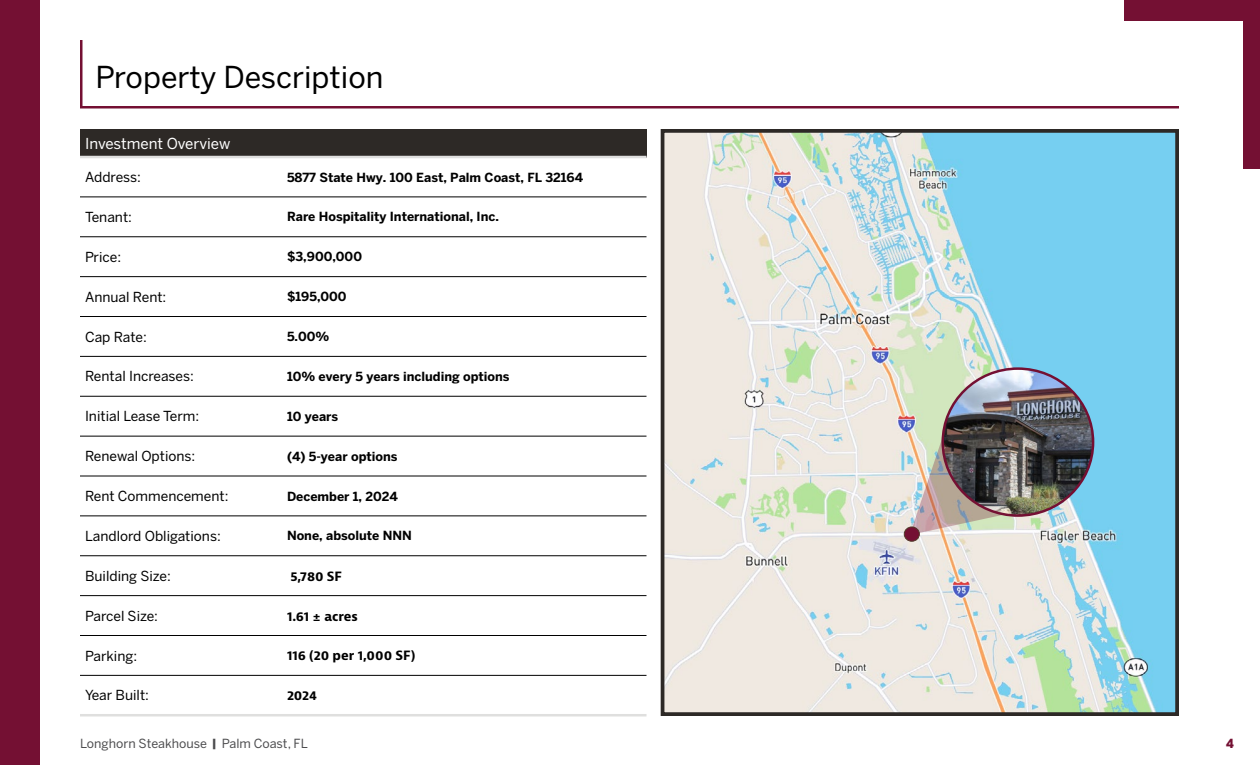
<style>
.page{position:relative;width:1260px;height:765px;background:#fff}
.page>*{position:absolute;margin:0;border:0;box-sizing:border-box;transform-origin:0 0}
.t1{font:30px "Benton Sans";color:#000}
.t2{font:15px "Benton Sans";color:#fff}
.t3{font:13.75px "Benton Sans";color:#000}
.t4{font:700 12.5px "Benton Sans";color:#000}
.t5{font:700 12.5px "Bernina Sans";letter-spacing:-.005em;color:#000}
.t6{font:12.5px "Benton Sans";color:#4d4d4f}
.t7{font:700 12.5px "ITC Avant Garde Pro";color:#741033}
.s1{font-family:"ITC Avant Garde Pro";font-weight:700}
</style>
<div class="page">
<hr style="left:80px;top:40px;width:2px;height:67px;background:#741033">
<hr style="left:80px;top:106px;width:1099px;height:2px;background:#741033">
<img style="left:666px;top:134px;width:508px;height:577px">
<div style="left:661px;top:129px;width:518px;height:587px;border:4px solid #2d2926"></div>
<div style="left:80px;top:129px;width:567px;height:28px;background:#2d2926"></div>
<svg style="left:80px;top:196px;width:567px;height:479px"></svg>
<hr style="left:80px;top:197px;width:202px;height:1px;background:#000">
<hr style="left:282px;top:197px;width:365px;height:1px;background:#000">
<hr style="left:80px;top:237px;width:202px;height:1px;background:#000">
<hr style="left:282px;top:237px;width:365px;height:1px;background:#000">
<hr style="left:80px;top:276px;width:202px;height:1px;background:#000">
<hr style="left:282px;top:276px;width:365px;height:1px;background:#000">
<hr style="left:80px;top:316px;width:202px;height:1px;background:#000">
<hr style="left:282px;top:316px;width:365px;height:1px;background:#000">
<hr style="left:80px;top:356px;width:202px;height:1px;background:#000">
<hr style="left:282px;top:356px;width:365px;height:1px;background:#000">
<hr style="left:80px;top:396px;width:202px;height:1px;background:#000">
<hr style="left:282px;top:396px;width:365px;height:1px;background:#000">
<hr style="left:80px;top:436px;width:202px;height:1px;background:#000">
<hr style="left:282px;top:436px;width:365px;height:1px;background:#000">
<hr style="left:80px;top:476px;width:202px;height:1px;background:#000">
<hr style="left:282px;top:476px;width:365px;height:1px;background:#000">
<hr style="left:80px;top:516px;width:202px;height:1px;background:#000">
<hr style="left:282px;top:516px;width:365px;height:1px;background:#000">
<hr style="left:80px;top:556px;width:202px;height:1px;background:#000">
<hr style="left:282px;top:556px;width:365px;height:1px;background:#000">
<hr style="left:80px;top:595px;width:202px;height:1px;background:#000">
<hr style="left:282px;top:595px;width:365px;height:1px;background:#000">
<hr style="left:80px;top:635px;width:202px;height:1px;background:#000">
<hr style="left:282px;top:635px;width:365px;height:1px;background:#000">
<hr style="left:80px;top:675px;width:202px;height:1px;background:#000">
<hr style="left:282px;top:675px;width:365px;height:1px;background:#000">
<hr style="left:80px;top:156px;width:202px;height:2px;background:#dfdfde">
<hr style="left:282px;top:156px;width:365px;height:2px;background:#dfdfde">
<hr style="left:80px;top:714px;width:202px;height:2px;background:#dfdfde">
<hr style="left:282px;top:714px;width:365px;height:2px;background:#dfdfde">
<div style="left:0;top:0;width:40px;height:765px;background:#741033"></div>
<img style="left:908px;top:433px;width:108px;height:105px">
<img style="left:943px;top:369px;width:150px;height:147px">
<div style="left:904px;top:527px;width:15px;height:14px;background:#741033;border-radius:50%"></div>
<div style="left:904px;top:527px;width:16px;height:15px;border:1px solid #513728;border-radius:50%"></div>
<div style="left:1244px;top:1px;width:16px;height:168px;background:#741033"></div>
<div style="left:1125px;top:0;width:135px;height:20px;background:#741033"></div>
<h1 class="t1" style="left:95px;top:59px;width:290px">Property Description</h1>
<p class="t2" style="left:85px;top:134px;width:147px">Investment Overview</p>
<p class="t3" style="left:85px;top:169px;width:57px">Address:</p>
<p class="t4" style="left:287px;top:170px;width:298px">5877 State Hwy. 100 East, Palm Coast, FL 32164</p>
<p class="t3" style="left:85px;top:209px;width:49px">Tenant:</p>
<p class="t4" style="left:287px;top:209px;width:213px">Rare Hospitality International, Inc.</p>
<p class="t3" style="left:85px;top:249px;width:38px">Price:</p>
<p class="t4" style="left:287px;top:249px;width:77px">$3,900,000</p>
<p class="t3" style="left:85px;top:289px;width:83px">Annual Rent:</p>
<p class="t4" style="left:287px;top:289px;width:61px">$195,000</p>
<p class="t3" style="left:85px;top:328px;width:63px">Cap Rate:</p>
<p class="t4" style="left:287px;top:329px;width:44px">5.00%</p>
<p class="t3" style="left:85px;top:368px;width:110px">Rental Increases:</p>
<p class="t4" style="left:287px;top:369px;width:224px">10% every 5 years including options</p>
<p class="t3" style="left:85px;top:408px;width:116px">Initial Lease Term:</p>
<p class="t4" style="left:287px;top:409px;width:53px">10 years</p>
<p class="t3" style="left:85px;top:448px;width:112px">Renewal Options:</p>
<p class="t4" style="left:287px;top:449px;width:112px">(4) 5-year options</p>
<p class="t3" style="left:85px;top:488px;width:145px">Rent Commencement:</p>
<p class="t4" style="left:287px;top:489px;width:113px">December 1, 2024</p>
<p class="t3" style="left:85px;top:528px;width:137px">Landlord Obligations:</p>
<p class="t4" style="left:287px;top:528px;width:126px">None, absolute NNN</p>
<p class="t3" style="left:85px;top:568px;width:87px">Building Size:</p>
<p class="t5" style="left:290px;top:568px;width:53px">5,780 SF</p>
<p class="t3" style="left:85px;top:608px;width:75px">Parcel Size:</p>
<p class="t5" style="left:287px;top:608px;width:72px">1.61 ± acres</p>
<p class="t3" style="left:85px;top:647px;width:54px">Parking:</p>
<p class="t5" style="left:287px;top:648px;width:130px">116 (20 per 1,000 SF)</p>
<p class="t3" style="left:85px;top:687px;width:65px">Year Built:</p>
<p class="t5" style="left:287px;top:688px;width:32px">2024</p>
<p class="t6" style="left:80px;top:736px;width:229px">Longhorn Steakhouse <span class="s1">|</span> Palm Coast, FL</p>
<p class="t7" style="left:1226px;top:735px;width:9px">4</p>
</div>
